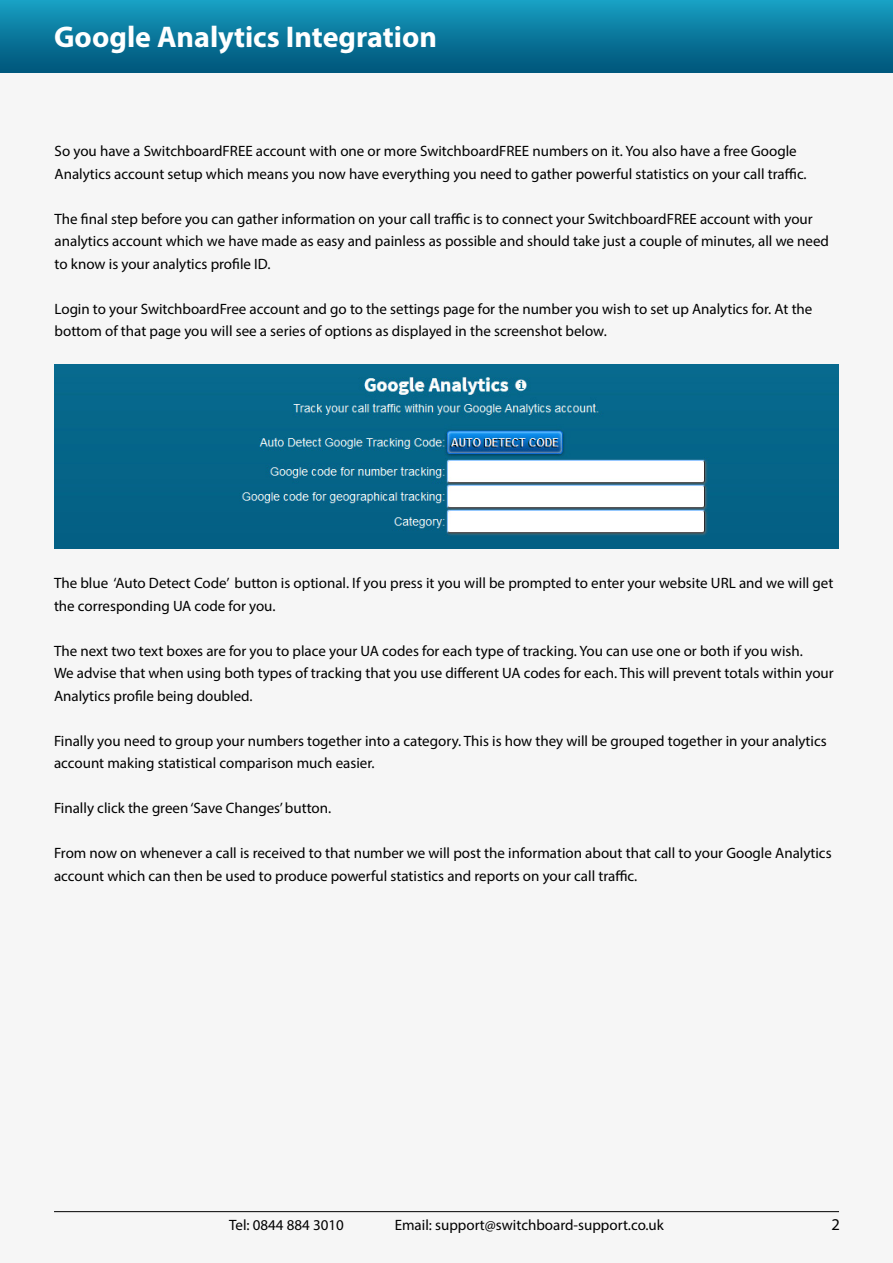
<style>
.page{position:relative;width:893px;height:1263px;background:#f6f6f6}
.page>*{position:absolute;margin:0;border:0;box-sizing:border-box;transform-origin:0 0}
.t1{font:700 30px "Myriad Pro";color:#fff}
.t2{font:16.5px "Myriad Pro";color:#000}
.t3{font:15px/22.5px "Myriad Pro";color:#000}
</style>
<div class="page">
<hr style="left:54px;top:1211px;width:785px;height:1px;background:#000">
<div style="left:0;top:0;width:893px;height:72px;background:linear-gradient(to bottom,#189fc2,#00547a)"></div>
<img style="left:54px;top:365px;width:785px;height:183px">
<h1 class="t1" style="left:54px;top:17px;width:384px">Google Analytics Integration</h1>
<p class="t3" style="left:55px;top:140px;width:754px">So you have a SwitchboardFREE account with one or more SwitchboardFREE numbers on it. You also have a free Google<br>Analytics account setup which means you now have everything you need to gather powerful statistics on your call traffic.</p>
<p class="t3" style="left:55px;top:207px;width:776px">The final step before you can gather information on your call traffic is to connect your SwitchboardFREE account with your analytics account which we have made as easy and painless as possible and should take just a couple of minutes, all we need to know is your analytics profile ID.</p>
<p class="t3" style="left:55px;top:297px;width:759px">Login to your SwitchboardFree account and go to the settings page for the number you wish to set up Analytics for. At the bottom of that page you will see a series of options as displayed in the screenshot below.</p>
<p class="t3" style="left:54px;top:572px;width:781px">The blue ‘Auto Detect Code’ button is optional. If you press it you will be prompted to enter your website URL and we will get the corresponding UA code for you.</p>
<p class="t3" style="left:54px;top:639px;width:781px">The next two text boxes are for you to place your UA codes for each type of tracking. You can use one or both if you wish.<br>We advise that when using both types of tracking that you use different UA codes for each. This will prevent totals within your<br>Analytics profile being doubled.</p>
<p class="t3" style="left:54px;top:729px;width:774px">Finally you need to group your numbers together into a category. This is how they will be grouped together in your analytics account making statistical comparison much easier.</p>
<p class="t3" style="left:54px;top:797px;width:279px">Finally click the green ‘Save Changes’ button.</p>
<p class="t3" style="left:54px;top:842px;width:779px">From now on whenever a call is received to that number we will post the information about that call to your Google Analytics account which can then be used to produce powerful statistics and reports on your call traffic.</p>
<p class="t3" style="left:229px;top:1214px;width:116px">Tel: 0844 884 3010</p>
<p class="t3" style="left:395px;top:1214px;width:271px">Email: support@switchboard-support.co.uk</p>
<p class="t2" style="left:831px;top:1215px;width:10px">2</p>
</div>
